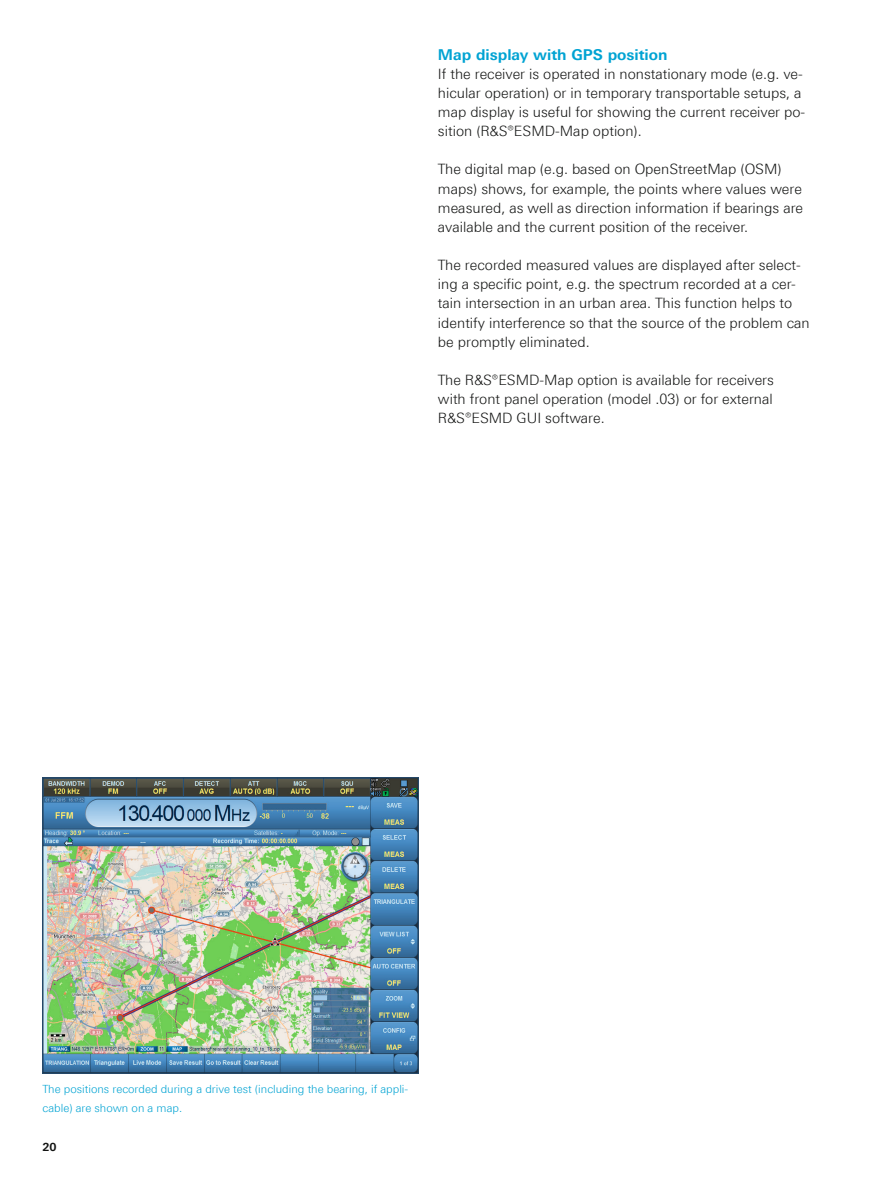
<style>
.page{position:relative;width:893px;height:1191px;background:#fff}
.page>*{position:absolute;margin:0;border:0;box-sizing:border-box;transform-origin:0 0}
.t1{font:700 15px "Linotype Univers 630";color:#00a3d3}
.t2{font:300 14.25px/19.2px "Linotype Univers 330";color:#131413}
.t3{font:300 11.25px/19.2px "Linotype Univers 330";color:#00a3d3}
.t4{font:700 11.25px "Linotype Univers 630";color:#131413}
</style>
<div class="page">
<img style="left:43px;top:777px;width:376px;height:296px">
<p class="t1" style="left:438px;top:45px;width:231px">Map display with GPS position</p>
<p class="t2" style="left:438px;top:64px;width:369px">If the receiver is operated in nonstationary mode (e.g. ve&shy;hicular operation) or in temporary transportable setups, a map display is useful for showing the current receiver po&shy;sition (R&amp;S®ESMD-Map option).</p>
<p class="t2" style="left:438px;top:160px;width:367px">The digital map (e.g. based on OpenStreetMap (OSM) maps) shows, for example, the points where values were measured, as well as direction information if bearings are available and the current position of the receiver.</p>
<p class="t2" style="left:438px;top:255px;width:373px">The recorded measured values are displayed after select&shy;ing a specific point, e.g. the spectrum recorded at a cer&shy;tain intersection in an urban area. This function helps to identify interference so that the source of the problem can be promptly eliminated.</p>
<p class="t2" style="left:438px;top:370px;width:337px;text-align:justify">The R&amp;S®ESMD-Map option is available for receivers with front panel operation (model .03) or for external R&amp;S®ESMD GUI software.</p>
<p class="t3" style="left:43px;top:1079px;width:367px">The positions recorded during a drive test (including the bearing, if appli&shy;cable) are shown on a map.</p>
<p class="t4" style="left:43px;top:1139px;width:16px">20</p>
</div>
